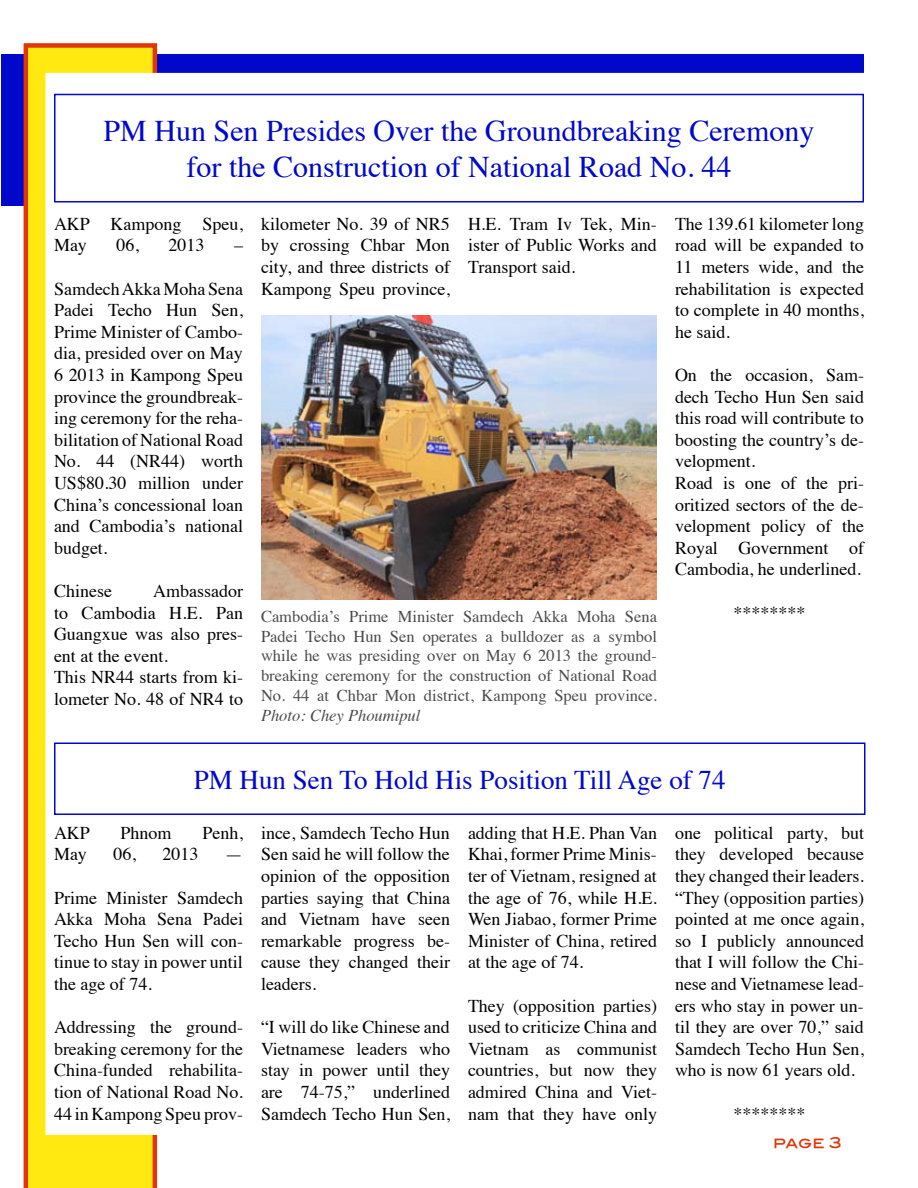
<style>
.page{position:relative;width:918px;height:1188px;background:#fff}
.page>*{position:absolute;margin:0;border:0;box-sizing:border-box;transform-origin:0 0}
.t1{font:30px/36px "Times";color:#0008cc;text-align:center}
.t2{font:27px "Times";color:#0008cc}
.t3{font:18px/21.6px "Times";color:#000;text-align:justify}
.t4{font:16.5px/19.8px "Times";color:#4b4b4d;text-align:justify}
.t5{font:italic 16.5px "Times";color:#4b4b4d}
.t6{font:15px "Blair Md ITCTT Medium";color:#e1350a}
</style>
<div class="page">
<div style="left:1px;top:54px;width:863px;height:152px;background:#0008cc"></div>
<svg style="left:24px;top:43px;width:133px;height:1145px;background:#f9ca0f"></svg>
<div style="left:45px;top:73px;width:831px;height:1062px;background:#fff;border:2px solid #fff"></div>
<div style="left:54px;top:742px;width:812px;height:73px;border:2px solid #0008cc"></div>
<img style="left:261px;top:315px;width:396px;height:285px">
<div style="left:54px;top:94px;width:810px;height:108px;border:2px solid #0008cc"></div>
<h1 class="t1" style="left:104px;top:111px;width:712px">PM Hun Sen Presides Over the Groundbreaking Ceremony for the Construction of National Road No. 44</h1>
<p class="t3" style="left:54px;top:211px;width:190px">AKP Kampong Speu,<br>May</p>
<p class="t3" style="left:116px;top:233px;width:24px">06,</p>
<p class="t3" style="left:168px;top:233px;width:37px">2013</p>
<p class="t3" style="left:234px;top:233px;width:10px">–</p>
<p class="t3" style="left:54px;top:276px;width:191px">Samdech Akka Moha Sena Padei Techo Hun Sen, Prime Minister of Cambo&shy;dia, presided over on May 6 2013 in Kampong Speu province the groundbreak&shy;ing ceremony for the reha&shy;bilitation of National Road No. 44 (NR44) worth US$80.30 million under China’s concessional loan and Cambodia’s national budget.</p>
<p class="t3" style="left:54px;top:579px;width:59px">Chinese</p>
<p class="t3" style="left:54px;top:579px;width:191px;text-align:left;text-indent:99px">Ambassador to Cambodia H.E. Pan<br>Guangxue was also pres&shy;ent at the event.<br>This NR44 starts from ki&shy;lometer No. 48 of NR4 to</p>
<p class="t3" style="left:261px;top:211px;width:191px">kilometer No. 39 of NR5 by crossing Chbar Mon city, and three districts of Kampong Speu province,</p>
<p class="t3" style="left:468px;top:211px;width:190px">H.E. Tram Iv Tek, Min&shy;ister of Public Works and Transport said.</p>
<p class="t3" style="left:675px;top:211px;width:191px">The 139.61 kilometer long road will be expanded to 11 meters wide, and the rehabilitation is expected to complete in 40 months, he said.</p>
<p class="t3" style="left:675px;top:363px;width:191px;text-align:left">On the occasion, Sam&shy;dech Techo Hun Sen said this road will contribute to boosting the country’s de&shy;velopment.<br>Road is one of the pri&shy;oritized sectors of the de&shy;velopment policy of the<br>Royal Government of<br>Cambodia, he underlined.</p>
<p class="t3" style="left:734px;top:600px;width:73px">********</p>
<p class="t4" style="left:261px;top:605px;width:398px">Cambodia’s Prime Minister Samdech Akka Moha Sena Padei Techo Hun Sen operates a bulldozer as a symbol while he was presiding over on May 6 2013 the ground&shy;breaking ceremony for the construction of National Road No. 44 at Chbar Mon district, Kampong Speu province.</p>
<p class="t5" style="left:261px;top:701px;width:161px">Photo: Chey Phoumipul</p>
<h2 class="t2" style="left:194px;top:755px;width:533px">PM Hun Sen To Hold His Position Till Age of 74</h2>
<p class="t3" style="left:54px;top:820px;width:37px">AKP</p>
<p class="t3" style="left:120px;top:820px;width:53px">Phnom</p>
<p class="t3" style="left:202px;top:820px;width:42px">Penh,</p>
<p class="t3" style="left:54px;top:842px;width:34px">May</p>
<p class="t3" style="left:113px;top:842px;width:24px">06,</p>
<p class="t3" style="left:162px;top:842px;width:37px">2013</p>
<p class="t3" style="left:225px;top:842px;width:19px">—</p>
<p class="t3" style="left:54px;top:885px;width:191px">Prime Minister Samdech Akka Moha Sena Padei Techo Hun Sen will con&shy;tinue to stay in power until the age of 74.</p>
<p class="t3" style="left:54px;top:1015px;width:191px">Addressing the ground&shy;breaking ceremony for the China-funded rehabilita&shy;tion of National Road No.<br>44 in Kampong Speu prov-</p>
<p class="t3" style="left:261px;top:820px;width:191px">ince, Samdech Techo Hun Sen said he will follow the opinion of the opposition parties saying that China and Vietnam have seen remarkable progress be&shy;cause they changed their leaders.</p>
<p class="t3" style="left:261px;top:1015px;width:191px">“I will do like Chinese and Vietnamese leaders who stay in power until they are 74-75,” underlined Samdech Techo Hun Sen,</p>
<p class="t3" style="left:468px;top:820px;width:191px">adding that H.E. Phan Van Khai, former Prime Minis&shy;ter of Vietnam, resigned at the age of 76, while H.E.<br>Wen Jiabao, former Prime Minister of China, retired at the age of 74.</p>
<p class="t3" style="left:468px;top:993px;width:191px">They (opposition parties) used to criticize China and Vietnam as communist countries, but now they admired China and Viet&shy;nam that they have only</p>
<p class="t3" style="left:675px;top:820px;width:191px">one political party, but they developed because they changed their leaders. “They (opposition parties) pointed at me once again, so I publicly announced that I will follow the Chi&shy;nese and Vietnamese lead&shy;ers who stay in power un&shy;til they are over 70,” said Samdech Techo Hun Sen, who is now 61 years old.</p>
<p class="t3" style="left:734px;top:1101px;width:73px">********</p>
<p class="t6" style="left:773px;top:1131px;width:70px">page 3</p>
</div>
